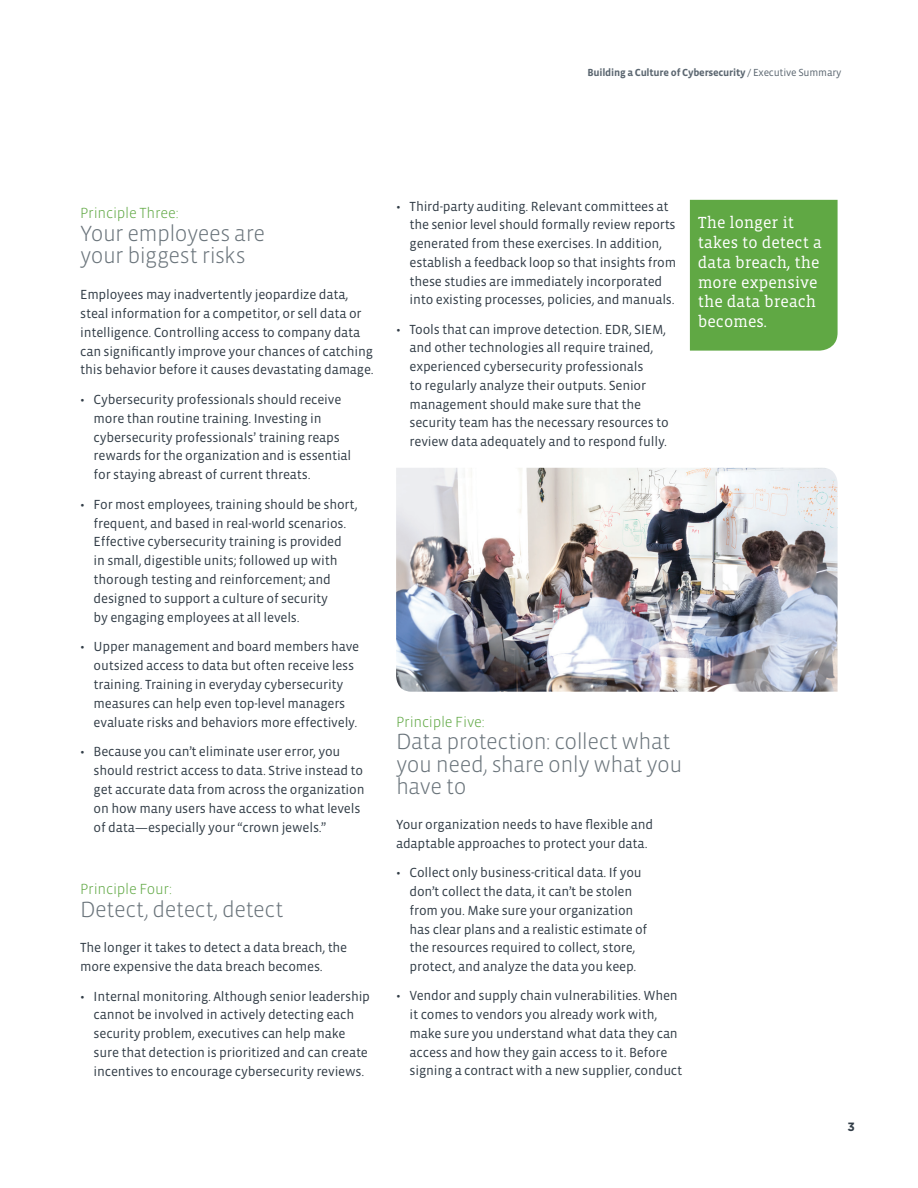
<style>
.page{position:relative;width:918px;height:1188px;background:#fff}
.page>*{position:absolute;margin:0;border:0;box-sizing:border-box;transform-origin:0 0}
.t1{font:300 22.5px/22.5px "Vista Sans OT";letter-spacing:-.025em;color:#6a747b}
.t2{font:16.5px/19.8px "Vista Slab OT";color:#fff}
.t3{font:300 15px "Vista Sans OT";letter-spacing:-.015em;color:#60a844}
.t4{font:13.5px/18.9px "Vista Sans OT";letter-spacing:-.015em;color:#323d47}
.t5{font:700 12px "Gotham";color:#323d47}
.t6{font:700 10.5px "Vista Sans OT";letter-spacing:-.02em;color:#5b6670}
.s1{font-weight:400}
</style>
<div class="page">
<div style="left:690px;top:200px;width:148px;height:151px;background:#60a844"></div>
<img style="left:396px;top:468px;width:442px;height:224px">
<p class="t6" style="left:587px;top:68px;width:256px">Building a Culture of Cybersecurity <span class="s1">/ Executive Summary</span></p>
<p class="t3" style="left:80px;top:205px;width:100px">Principle Three:</p>
<h1 class="t1" style="left:80px;top:222px;width:187px">Your employees are your biggest risks</h1>
<p class="t4" style="left:80px;top:285px;width:295px">Employees may inadvertently jeopardize data, steal information for a competitor, or sell data or intelligence. Controlling access to company data can significantly improve your chances of catching this behavior before it causes devastating damage.</p>
<p class="t4" style="left:94px;top:390px;width:259px;text-indent:-14px">• Cybersecurity professionals should receive more than routine training. Investing in cybersecurity professionals’ training reaps rewards for the organization and is essential for staying abreast of current threats.</p>
<p class="t4" style="left:94px;top:495px;width:266px;text-indent:-14px">• For most employees, training should be short, frequent, and based in real-world scenarios.<br>Effective cybersecurity training is provided<br>in small, digestible units; followed up with thorough testing and reinforcement; and designed to support a culture of security<br>by engaging employees at all levels.</p>
<p class="t4" style="left:94px;top:638px;width:267px;text-indent:-14px">• Upper management and board members have outsized access to data but often receive less training. Training in everyday cybersecurity measures can help even top-level managers evaluate risks and behaviors more effectively.</p>
<p class="t4" style="left:94px;top:742px;width:272px;text-indent:-14px">• Because you can’t eliminate user error, you should restrict access to data. Strive instead to get accurate data from across the organization on how many users have access to what levels of data—especially your “crown jewels.”</p>
<p class="t3" style="left:80px;top:881px;width:93px">Principle Four:</p>
<h1 class="t1" style="left:80px;top:898px;width:205px">Detect, detect, detect</h1>
<p class="t4" style="left:80px;top:939px;width:269px">The longer it takes to detect a data breach, the more expensive the data breach becomes.</p>
<p class="t4" style="left:94px;top:987px;width:278px;text-indent:-14px">• Internal monitoring. Although senior leadership cannot be involved in actively detecting each security problem, executives can help make sure that detection is prioritized and can create incentives to encourage cybersecurity reviews.</p>
<p class="t4" style="left:410px;top:197px;width:268px;text-indent:-14px">• Third-party auditing. Relevant committees at the senior level should formally review reports generated from these exercises. In addition, establish a feedback loop so that insights from these studies are immediately incorporated into existing processes, policies, and manuals.</p>
<p class="t4" style="left:410px;top:320px;width:261px;text-indent:-14px">• Tools that can improve detection. EDR, SIEM, and other technologies all require trained, experienced cybersecurity professionals<br>to regularly analyze their outputs. Senior management should make sure that the security team has the necessary resources to review data adequately and to respond fully.</p>
<p class="t2" style="left:698px;top:213px;width:125px">The longer it takes to detect a data breach, the more expensive the data breach becomes.</p>
<p class="t3" style="left:396px;top:714px;width:90px">Principle Five:</p>
<h1 class="t1" style="left:396px;top:731px;width:288px">Data protection: collect what you need, share only what you have to</h1>
<p class="t4" style="left:396px;top:816px;width:259px">Your organization needs to have flexible and adaptable approaches to protect your data.</p>
<p class="t4" style="left:410px;top:864px;width:239px;text-indent:-14px">• Collect only business-critical data. If you don’t collect the data, it can’t be stolen from you. Make sure your organization has clear plans and a realistic estimate of the resources required to collect, store, protect, and analyze the data you keep.</p>
<p class="t4" style="left:410px;top:987px;width:274px;text-indent:-14px">• Vendor and supply chain vulnerabilities. When it comes to vendors you already work with, make sure you understand what data they can access and how they gain access to it. Before signing a contract with a new supplier, conduct</p>
<p class="t5" style="left:848px;top:1118px;width:9px">3</p>
</div>
